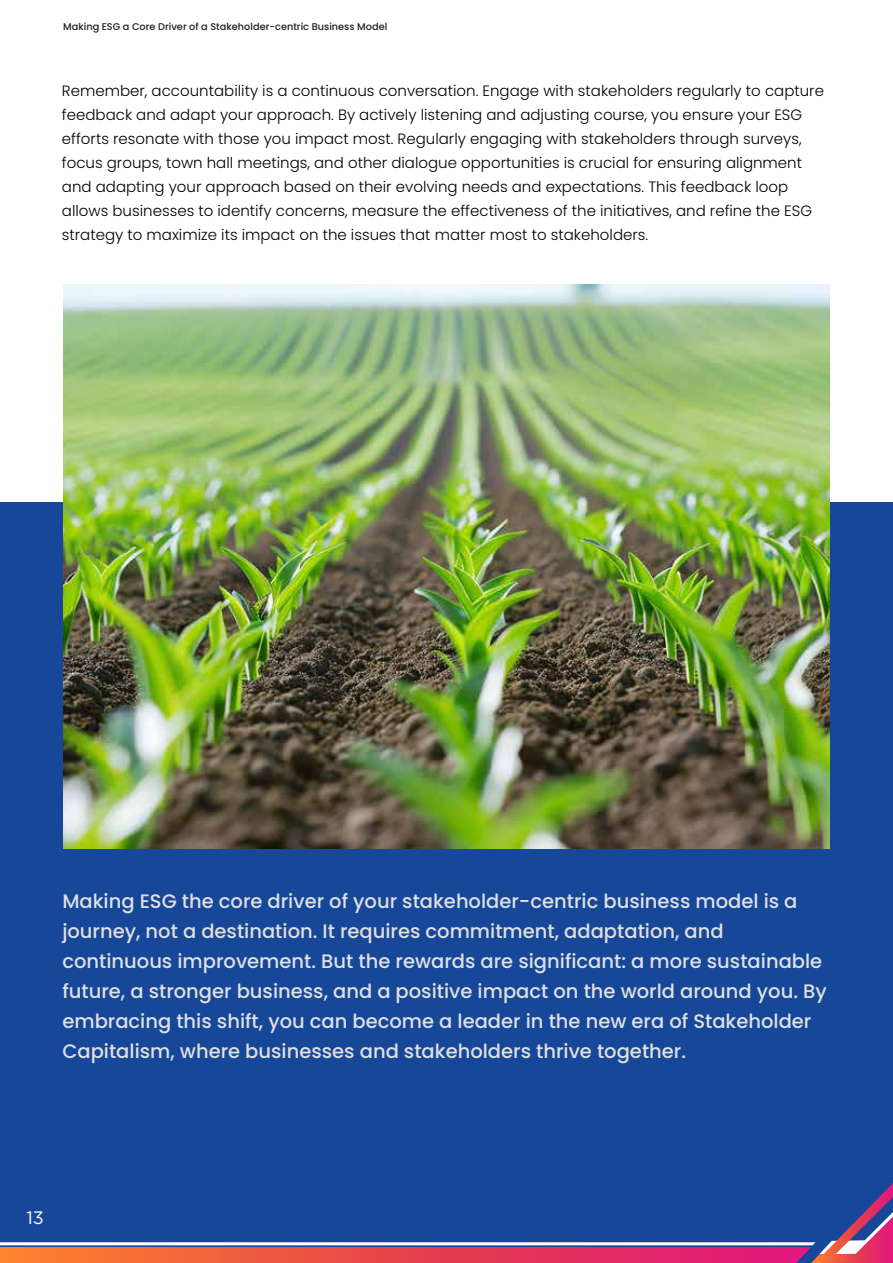
<style>
.page{position:relative;width:893px;height:1263px;background:#fff}
.page>*{position:absolute;margin:0;border:0;box-sizing:border-box;transform-origin:0 0}
.t1{font:500 19.5px/30px "Poppins";color:#e0e0e0}
.t2{font:18px "Gotham";color:#fff}
.t3{font:300 15px/24px "Poppins";color:#000}
.t4{font:500 9.75px "Poppins";color:#1d1d1b}
</style>
<div class="page">
<div style="left:0;top:502px;width:893px;height:761px;background:#174798"></div>
<svg style="left:0;top:1183px;width:893px;height:80px"></svg>
<img style="left:64px;top:284px;width:765px;height:564px">
<p class="t4" style="left:63px;top:21px;width:326px">Making ESG a Core Driver of a Stakeholder-centric Business Model</p>
<p class="t3" style="left:62px;top:78px;width:764px">Remember, accountability is a continuous conversation. Engage with stakeholders regularly to capture feedback and adapt your approach. By actively listening and adjusting course, you ensure your ESG efforts resonate with those you impact most. Regularly engaging with stakeholders through surveys, focus groups, town hall meetings, and other dialogue opportunities is crucial for ensuring alignment and adapting your approach based on their evolving needs and expectations. This feedback loop allows businesses to identify concerns, measure the effectiveness of the initiatives, and refine the ESG strategy to maximize its impact on the issues that matter most to stakeholders.</p>
<p class="t1" style="left:62px;top:886px;width:766px">Making ESG the core driver of your stakeholder-centric business model is a journey, not a destination. It requires commitment, adaptation, and continuous improvement. But the rewards are significant: a more sustainable future, a stronger business, and a positive impact on the world around you. By embracing this shift, you can become a leader in the new era of Stakeholder Capitalism, where businesses and stakeholders thrive together.</p>
<p class="t2" style="left:27px;top:1206px;width:19px">13</p>
</div>
